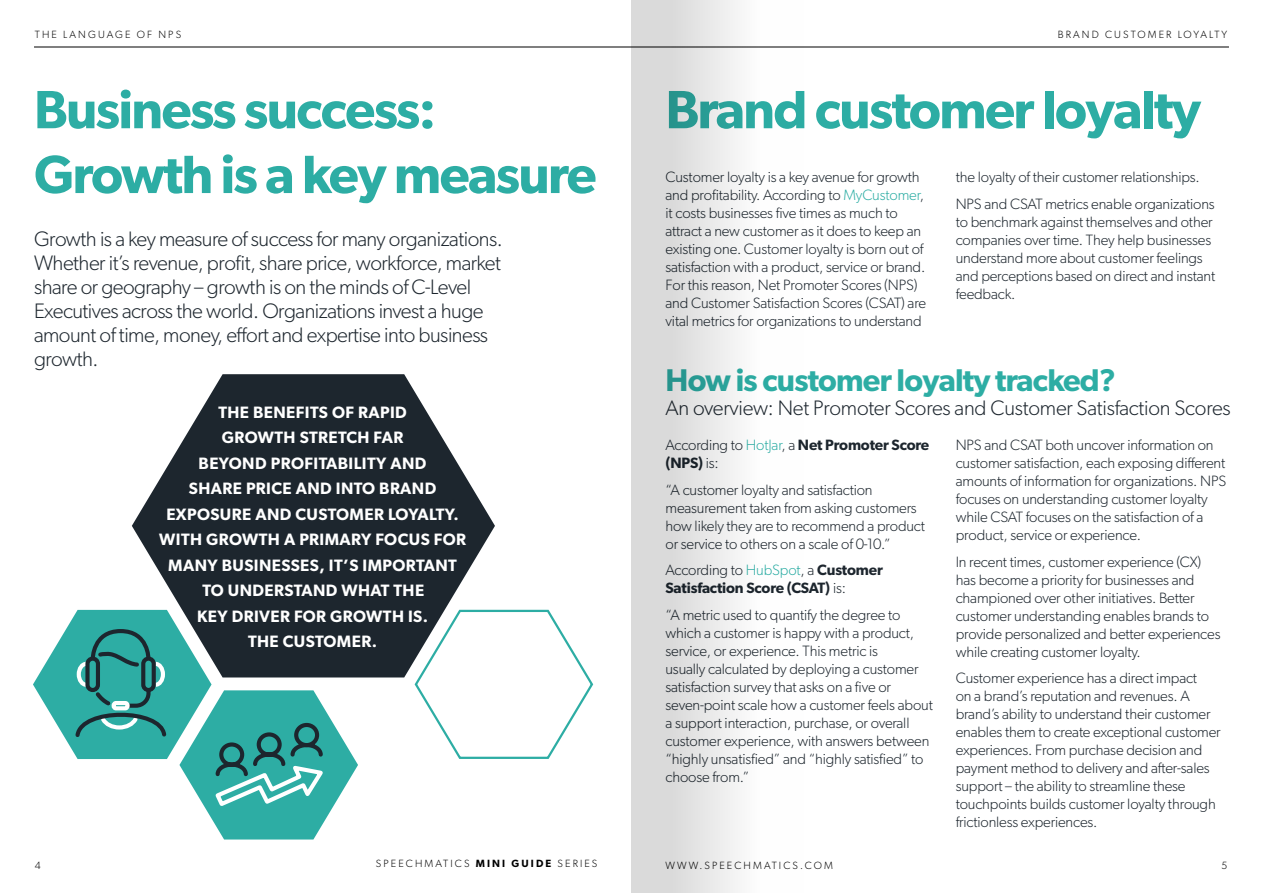
<style>
.page{position:relative;width:1263px;height:893px;background:#fff}
.page>*{position:absolute;margin:0;border:0;box-sizing:border-box;transform-origin:0 0}
.t1{font:600 54px/64.8px "Gibson";letter-spacing:-.03em;color:#2dada4}
.t2{font:600 31.5px "Gibson";letter-spacing:-.025em;color:#2dada4}
.t3{font:300 21px/24px "Gibson";letter-spacing:-.025em;color:#1d262e}
.t4{font:600 16.5px/25.5px "Gibson";letter-spacing:.025em;color:#fff;text-align:center}
.t5{font:300 15px/18px "Gibson";letter-spacing:-.01em;color:#1d262e}
.t6{font:600 15px/18px "Gibson";letter-spacing:-.01em;color:#1d262e}
.t7{font:300 10.5px "Gibson";letter-spacing:.2em;color:#000}
.s1{color:#2dada4}
.s2{font-weight:300}
.s3{font-weight:300;color:#2dada4}
.s4{font-weight:600}
</style>
<div class="page">
<hr style="left:34px;top:47px;width:1195px;height:1px;background:#000">
<svg style="left:132px;top:374px;width:363px;height:303px;fill:#1d262e"></svg>
<svg style="left:413px;top:608px;width:181px;height:151px"></svg>
<svg style="left:33px;top:610px;width:325px;height:229px"></svg>
<div style="left:631px;top:0;width:173px;height:893px;background:linear-gradient(to right,#d3d3d3,#fff)"></div>
<p class="t7" style="left:35px;top:28px;width:148px">THE LANGUAGE OF NPS</p>
<h1 class="t1" style="left:34px;top:76px;width:564px">Business success:<br>Growth is a key measure</h1>
<p class="t3" style="left:34px;top:227px;width:470px">Growth is a key measure of success for many organizations.<br>Whether it’s revenue, profit, share price, workforce, market share or geography – growth is on the minds of C-Level Executives across the world. Organizations invest a huge amount of time, money, effort and expertise into business growth.</p>
<p class="t4" style="left:159px;top:399px;width:308px">THE BENEFITS OF RAPID<br>GROWTH STRETCH FAR<br>BEYOND PROFITABILITY AND<br>SHARE PRICE AND INTO BRAND<br>EXPOSURE AND CUSTOMER LOYALTY.<br>WITH GROWTH A PRIMARY FOCUS FOR<br>MANY BUSINESSES, IT’S IMPORTANT<br>TO UNDERSTAND WHAT THE<br>KEY DRIVER FOR GROWTH IS.<br>THE CUSTOMER.</p>
<p class="t7" style="left:1058px;top:28px;width:171px">BRAND CUSTOMER LOYALTY</p>
<h1 class="t1" style="left:665px;top:76px;width:537px">Brand customer loyalty</h1>
<p class="t5" style="left:665px;top:168px;width:262px">Customer loyalty is a key avenue for growth and profitability. According to <span class="s1">MyCustomer</span>, it costs businesses five times as much to attract a new customer as it does to keep an existing one. Customer loyalty is born out of satisfaction with a product, service or brand.<br>For this reason, Net Promoter Scores (NPS) and Customer Satisfaction Scores (CSAT) are vital metrics for organizations to understand</p>
<p class="t5" style="left:956px;top:163px;width:261px;line-height:26.5px">the loyalty of their customer relationships.<br>NPS and CSAT metrics enable organizations</p>
<p class="t5" style="left:956px;top:212px;width:261px">to benchmark against themselves and other companies over time. They help businesses understand more about customer feelings and perceptions based on direct and instant feedback.</p>
<h2 class="t2" style="left:665px;top:361px;width:452px">How is customer loyalty tracked?</h2>
<h3 class="t3" style="left:665px;top:395px;width:567px">An overview: Net Promoter Scores and Customer Satisfaction Scores</h3>
<p class="t6" style="left:665px;top:435px;width:265px"><span class="s2">According to</span> <span class="s3">HotJar</span><span class="s2">, a</span> Net Promoter Score (NPS) <span class="s2">is:</span></p>
<p class="t5" style="left:665px;top:480px;width:261px">“A customer loyalty and satisfaction measurement taken from asking customers how likely they are to recommend a product or service to others on a scale of 0-10.”</p>
<p class="t6" style="left:665px;top:560px;width:219px"><span class="s2">According to</span> <span class="s3">HubSpot</span><span class="s2">, a</span> Customer<br>Satisfaction Score (CSAT) <span class="s2">is:</span></p>
<p class="t5" style="left:665px;top:605px;width:269px">“A metric used to quantify the degree to which a customer is happy with a product, service, or experience. This metric is<br>usually calculated by deploying a customer satisfaction survey that asks on a five or seven-point scale how a customer feels about a support interaction, purchase, or overall customer experience, with answers between “highly unsatisfied” and “highly satisfied” to choose from.”</p>
<p class="t5" style="left:956px;top:436px;width:272px">NPS and CSAT both uncover information on customer satisfaction, each exposing different amounts of information for organizations. NPS focuses on understanding customer loyalty while CSAT focuses on the satisfaction of a product, service or experience.</p>
<p class="t5" style="left:956px;top:552px;width:266px">In recent times, customer experience (CX) has become a priority for businesses and championed over other initiatives. Better customer understanding enables brands to provide personalized and better experiences while creating customer loyalty.</p>
<p class="t5" style="left:956px;top:669px;width:267px">Customer experience has a direct impact<br>on a brand’s reputation and revenues. A brand’s ability to understand their customer enables them to create exceptional customer experiences. From purchase decision and payment method to delivery and after-sales support – the ability to streamline these touchpoints builds customer loyalty through frictionless experiences.</p>
<p class="t7" style="left:35px;top:859px;width:7px">4</p>
<p class="t7" style="left:376px;top:857px;width:223px">SPEECHMATICS <span class="s4">MINI GUIDE</span> SERIES</p>
<p class="t7" style="left:665px;top:859px;width:169px">WWW.SPEECHMATICS.COM</p>
<p class="t7" style="left:1221px;top:859px;width:7px">5</p>
</div>
